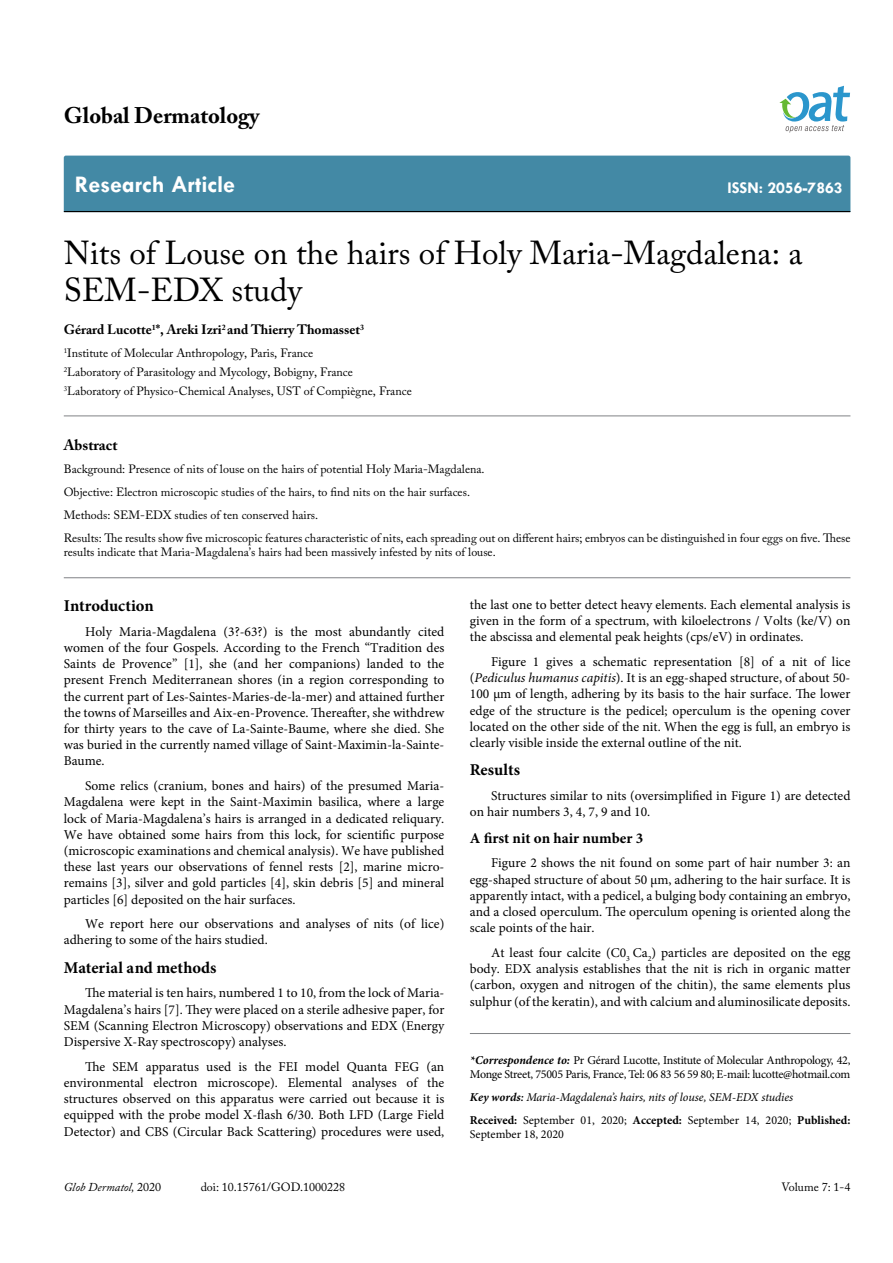
<style>
.page{position:relative;width:893px;height:1263px;background:#fff}
.page>*{position:absolute;margin:0;border:0;box-sizing:border-box;transform-origin:0 0}
.t1{font:33px/37.5px "Adobe Caslon Pro";color:#000}
.t2{font:700 24px "Tw Cen";color:#fff}
.t3{font:700 22.5px "Adobe Caslon Pro";color:#000}
.t4{font:700 16.5px "Minion Pro";color:#000}
.t5{font:700 16.5px "Tw Cen";color:#fff}
.t6{font:700 15px "Minion Pro";color:#000}
.t7{font:700 15px "Adobe Caslon Pro";color:#000}
.t8{font:13.5px/16.2px "Minion Pro";color:#000;text-align:justify}
.t9{font:700 13.5px "Adobe Caslon Pro";color:#000}
.t10{font:12px/23px "Adobe Caslon Pro";color:#000}
.t11{font:12px/14.4px "Minion Pro";letter-spacing:-.02em;color:#000}
.t12{font:italic 12px/23px "Minion Pro";letter-spacing:-.005em;color:#000}
.t13{font:italic 12px "Adobe Caslon Pro";color:#000}
.t14{font:12px "Minion Pro";color:#000}
.s1{font-style:italic}
.s2{font-weight:700;font-style:italic}
.s3{font-weight:700}
.s4{font-weight:600}
.s5{font-weight:700;font-style:normal}
.s6{font-style:normal}
</style>
<div class="page">
<div style="left:64px;top:156px;width:786px;height:55px;background:#4389a5"></div>
<hr style="left:64px;top:211px;width:786px;height:1px;background:#000">
<svg style="left:779px;top:86px;width:71px;height:47px"></svg>
<hr style="left:64px;top:416px;width:786px;height:1px;background:#808285">
<hr style="left:64px;top:577px;width:786px;height:1px;background:#808285">
<hr style="left:470px;top:1033px;width:380px;height:1px;background:#808285">
<h3 class="t3" style="left:64px;top:102px;width:197px">Global Dermatology</h3>
<h2 class="t2" style="left:75px;top:170px;width:162px">Research Article</h2>
<p class="t5" style="left:727px;top:178px;width:117px">ISSN: 2056-7863</p>
<h1 class="t1" style="left:64px;top:234px;width:740px">Nits of Louse on the hairs of Holy Maria-Magdalena: a<br>SEM-EDX study</h1>
<p class="t9" style="left:64px;top:322px;width:302px">Gérard Lucotte<sup>1</sup>*, Areki Izri<sup>2</sup> and Thierry Thomasset<sup>3</sup></p>
<p class="t10" style="left:64px;top:344px;width:350px;line-height:18.6px"><sup>1</sup>Institute of Molecular Anthropology, Paris, France<br><sup>2</sup>Laboratory of Parasitology and Mycology, Bobigny, France<br><sup>3</sup>Laboratory of Physico-Chemical Analyses, UST of Compiègne, France</p>
<p class="t7" style="left:64px;top:436px;width:55px">Abstract</p>
<p class="t10" style="left:64px;top:458px;width:788px">Background: Presence of nits of louse on the hairs of potential Holy Maria-Magdalena.<br>Objective: Electron microscopic studies of the hairs, to find nits on the hair surfaces.<br>Methods: SEM-EDX studies of ten conserved hairs.<br>Results: The results show five microscopic features characteristic of nits, each spreading out on different hairs; embryos can be distinguished in four eggs on five. These</p>
<p class="t10" style="left:64px;top:541px;width:434px">results indicate that Maria-Magdalena’s hairs had been massively infested by nits of louse.</p>
<p class="t4" style="left:64px;top:594px;width:91px">Introduction</p>
<p class="t8" style="left:64px;top:623px;width:382px;text-indent:21px">Holy Maria-Magdalena (3?-63?) is the most abundantly cited women of the four Gospels. According to the French “Tradition des Saints de Provence” [1], she (and her companions) landed to the present French Mediterranean shores (in a region corresponding to the current part of Les-Saintes-Maries-de-la-mer) and attained further the towns of Marseilles and Aix-en-Provence. Thereafter, she withdrew for thirty years to the cave of La-Sainte-Baume, where she died. She was buried in the currently named village of Saint-Maximin-la-Sainte-Baume.</p>
<p class="t8" style="left:64px;top:778px;width:382px;text-indent:21px">Some relics (cranium, bones and hairs) of the presumed Maria-Magdalena were kept in the Saint-Maximin basilica, where a large lock of Maria-Magdalena’s hairs is arranged in a dedicated reliquary.<br>We have obtained some hairs from this lock, for scientific purpose (microscopic examinations and chemical analysis). We have published these last years our observations of fennel rests [2], marine micro&shy;remains [3], silver and gold particles [4], skin debris [5] and mineral particles [6] deposited on the hair surfaces.</p>
<p class="t8" style="left:64px;top:916px;width:382px;text-indent:21px">We report here our observations and analyses of nits (of lice) adhering to some of the hairs studied.</p>
<p class="t4" style="left:64px;top:956px;width:154px">Material and methods</p>
<p class="t8" style="left:64px;top:985px;width:382px;text-indent:21px">The material is ten hairs, numbered 1 to 10, from the lock of Maria-Magdalena’s hairs [7]. They were placed on a sterile adhesive paper, for SEM (Scanning Electron Microscopy) observations and EDX (Energy Dispersive X-Ray spectroscopy) analyses.</p>
<p class="t8" style="left:64px;top:1058px;width:382px;text-indent:21px">The SEM apparatus used is the FEI model Quanta FEG (an environmental electron microscope). Elemental analyses of the structures observed on this apparatus were carried out because it is equipped with the probe model X-flash 6/30. Both LFD (Large Field Detector) and CBS (Circular Back Scattering) procedures were used,</p>
<p class="t8" style="left:470px;top:596px;width:382px">the last one to better detect heavy elements. Each elemental analysis is given in the form of a spectrum, with kiloelectrons / Volts (ke/V) on the abscissa and elemental peak heights (cps/eV) in ordinates.</p>
<p class="t8" style="left:470px;top:654px;width:382px;text-indent:21px">Figure 1 gives a schematic representation [8] of a nit of lice (<span class="s1">Pediculus humanus capitis</span>). It is an egg-shaped structure, of about 50- 100 µm of length, adhering by its basis to the hair surface. The lower edge of the structure is the pedicel; operculum is the opening cover located on the other side of the nit. When the egg is full, an embryo is clearly visible inside the external outline of the nit.</p>
<p class="t4" style="left:470px;top:758px;width:52px">Results</p>
<p class="t8" style="left:470px;top:788px;width:382px;text-indent:21px">Structures similar to nits (oversimplified in Figure 1) are detected on hair numbers 3, 4, 7, 9 and 10.</p>
<p class="t6" style="left:470px;top:827px;width:175px">A first nit on hair number 3</p>
<p class="t8" style="left:470px;top:855px;width:382px;text-indent:21px">Figure 2 shows the nit found on some part of hair number 3: an egg-shaped structure of about 50 µm, adhering to the hair surface. It is apparently intact, with a pedicel, a bulging body containing an embryo, and a closed operculum. The operculum opening is oriented along the scale points of the hair.</p>
<p class="t8" style="left:470px;top:944px;width:382px;text-indent:21px">At least four calcite (C0<sub>3</sub> Ca<sub>2</sub>) particles are deposited on the egg body. EDX analysis establishes that the nit is rich in organic matter (carbon, oxygen and nitrogen of the chitin), the same elements plus sulphur (of the keratin), and with calcium and aluminosilicate deposits.</p>
<p class="t11" style="left:470px;top:1052px;width:382px"><span class="s2">*Correspondence to:</span> Pr Gérard Lucotte, Institute of Molecular Anthropology, 42,<br>Monge Street, 75005 Paris, France, Tel: 06 83 56 59 80; E-mail: lucotte@hotmail.com</p>
<p class="t12" style="left:470px;top:1085px;width:382px"><span class="s3">Key words</span><span class="s4">:</span> Maria-Magdalena’s hairs, nits of louse, SEM-EDX studies<br><span class="s5">Received:</span> <span class="s6">September 01, 2020;</span> <span class="s5">Accepted:</span> <span class="s6">September 14, 2020;</span> <span class="s5">Published:</span></p>
<p class="t14" style="left:470px;top:1126px;width:96px">September 18, 2020</p>
<p class="t13" style="left:64px;top:1180px;width:99px">Glob Dermatol, <span class="s6">2020</span></p>
<p class="t10" style="left:201px;top:1176px;width:146px">doi: 10.15761/GOD.1000228</p>
<p class="t10" style="left:781px;top:1176px;width:71px">Volume 7: 1-4</p>
</div>
